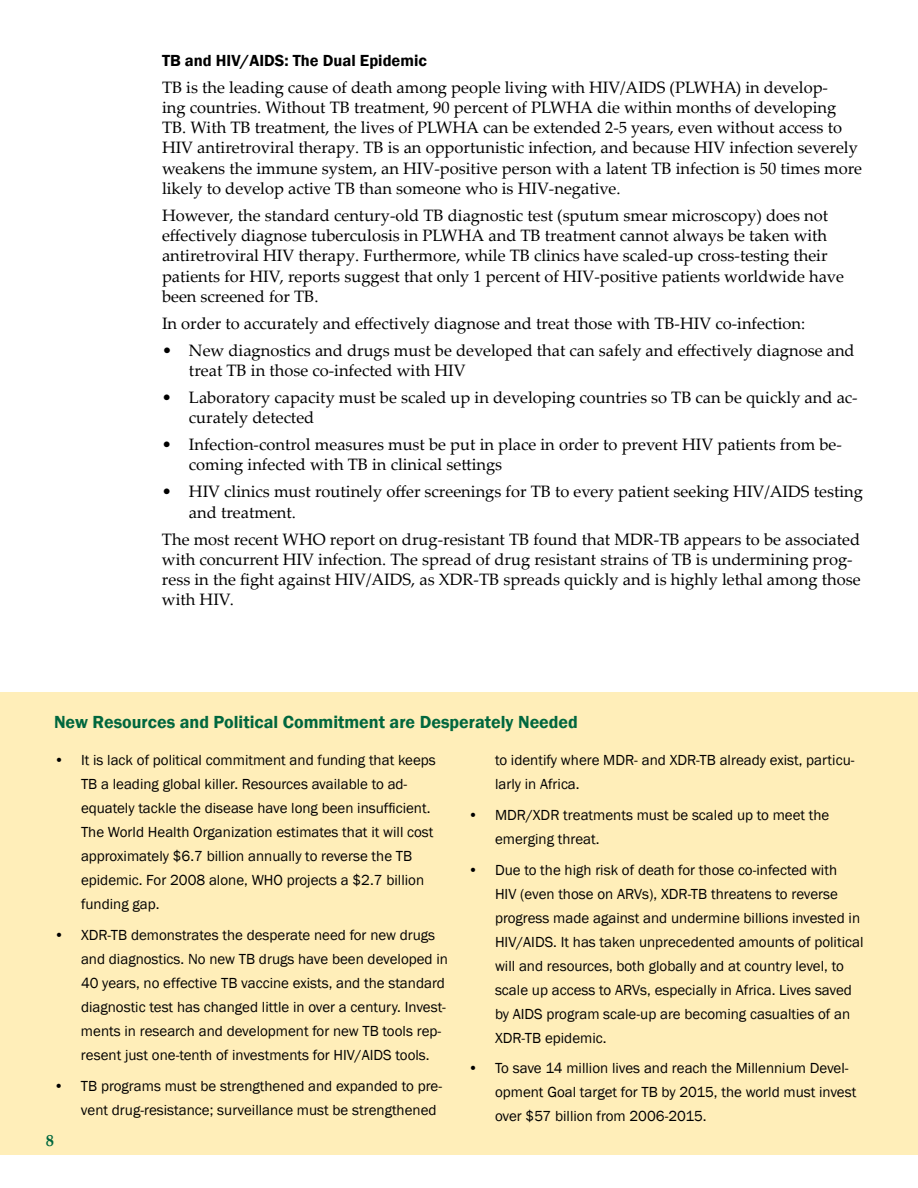
<style>
.page{position:relative;width:918px;height:1188px;background:#fff}
.page>*{position:absolute;margin:0;border:0;box-sizing:border-box;transform-origin:0 0}
.t1{font:600 18px "Franklin Gothic";color:#00673e}
.t2{font:16.5px/20.2px "Palatino Linotype";color:#000}
.t3{font:600 16.5px "Franklin Gothic";color:#000}
.t4{font:700 16.5px "Palatino Linotype";color:#00673e}
.t5{font:15px/24px "Franklin Gothic";color:#000}
</style>
<div class="page">
<div style="left:0;top:692px;width:918px;height:463px;background:#ffeeb9"></div>
<p class="t3" style="left:162px;top:50px;width:266px">TB and HIV/AIDS: The Dual Epidemic</p>
<p class="t2" style="left:162px;top:79px;width:702px">TB is the leading cause of death among people living with HIV/AIDS (PLWHA) in develop‑<br>ing countries. Without TB treatment, 90 percent of PLWHA die within months of developing TB. With TB treatment, the lives of PLWHA can be extended 2‑5 years, even without access to HIV antiretroviral therapy. TB is an opportunistic infection, and because HIV infection severely weakens the immune system, an HIV‑positive person with a latent TB infection is 50 times more likely to develop active TB than someone who is HIV‑negative.</p>
<p class="t2" style="left:162px;top:207px;width:683px">However, the standard century‑old TB diagnostic test (sputum smear microscopy) does not effectively diagnose tuberculosis in PLWHA and TB treatment cannot always be taken with antiretroviral HIV therapy. Furthermore, while TB clinics have scaled‑up cross‑testing their patients for HIV, reports suggest that only 1 percent of HIV‑positive patients worldwide have been screened for TB.</p>
<p class="t2" style="left:162px;top:315px;width:645px">In order to accurately and effectively diagnose and treat those with TB‑HIV co‑infection:</p>
<p class="t2" style="left:189px;top:342px;width:667px;text-indent:-27px">• New diagnostics and drugs must be developed that can safely and effectively diagnose and treat TB in those co‑infected with HIV</p>
<p class="t2" style="left:189px;top:389px;width:670px;text-indent:-27px">• Laboratory capacity must be scaled up in developing countries so TB can be quickly and ac‑ curately detected</p>
<p class="t2" style="left:189px;top:436px;width:655px;text-indent:-27px">• Infection‑control measures must be put in place in order to prevent HIV patients from be‑ coming infected with TB in clinical seHings</p>
<p class="t2" style="left:189px;top:484px;width:675px;text-indent:-27px">• HIV clinics must routinely offer screenings for TB to every patient seeking HIV/AIDS testing and treatment.</p>
<p class="t2" style="left:162px;top:531px;width:700px">The most recent WHO report on drug‑resistant TB found that MDR‑TB appears to be associated with concurrent HIV infection. The spread of drug resistant strains of TB is undermining prog‑ ress in the fight against HIV/AIDS, as XDR‑TB spreads quickly and is highly lethal among those with HIV.</p>
<p class="t1" style="left:54px;top:712px;width:526px">New Resources and Political Commitment are Desperately Needed</p>
<p class="t5" style="left:81px;top:748px;width:356px;text-indent:-27px">• It is lack of political commitment and funding that keeps TB a leading global killer. Resources available to ad&shy;equately tackle the disease have long been insufficient.<br>The World Health Organization estimates that it will cost approximately $6.7 billion annually to reverse the TB epidemic. For 2008 alone, WHO projects a $2.7 billion funding gap.</p>
<p class="t5" style="left:81px;top:923px;width:369px;text-indent:-27px">• XDR-TB demonstrates the desperate need for new drugs and diagnostics. No new TB drugs have been developed in 40 years, no effective TB vaccine exists, and the standard diagnostic test has changed little in over a century. Invest&shy;ments in research and development for new TB tools rep&shy;resent just one-tenth of investments for HIV/AIDS tools.</p>
<p class="t5" style="left:81px;top:1073px;width:363px;text-indent:-27px">• TB programs must be strengthened and expanded to pre&shy;vent drug-resistance; surveillance must be strengthened</p>
<p class="t4" style="left:46px;top:1134px;width:10px">8</p>
<p class="t5" style="left:495px;top:748px;width:361px">to identify where MDR- and XDR-TB already exist, particu&shy;larly in Africa.</p>
<p class="t5" style="left:495px;top:803px;width:336px;text-indent:-27px">• MDR/XDR treatments must be scaled up to meet the emerging threat.</p>
<p class="t5" style="left:495px;top:857px;width:370px;text-indent:-27px">• Due to the high risk of death for those co-infected with<br>HIV (even those on ARVs), XDR-TB threatens to reverse progress made against and undermine billions invested in HIV/AIDS. It has taken unprecedented amounts of political will and resources, both globally and at country level, to scale up access to ARVs, especially in Africa. Lives saved by AIDS program scale-up are becoming casualties of an XDR-TB epidemic.</p>
<p class="t5" style="left:495px;top:1056px;width:363px;text-indent:-27px">• To save 14 million lives and reach the Millennium Devel&shy;opment Goal target for TB by 2015, the world must invest over $57 billion from 2006-2015.</p>
</div>
